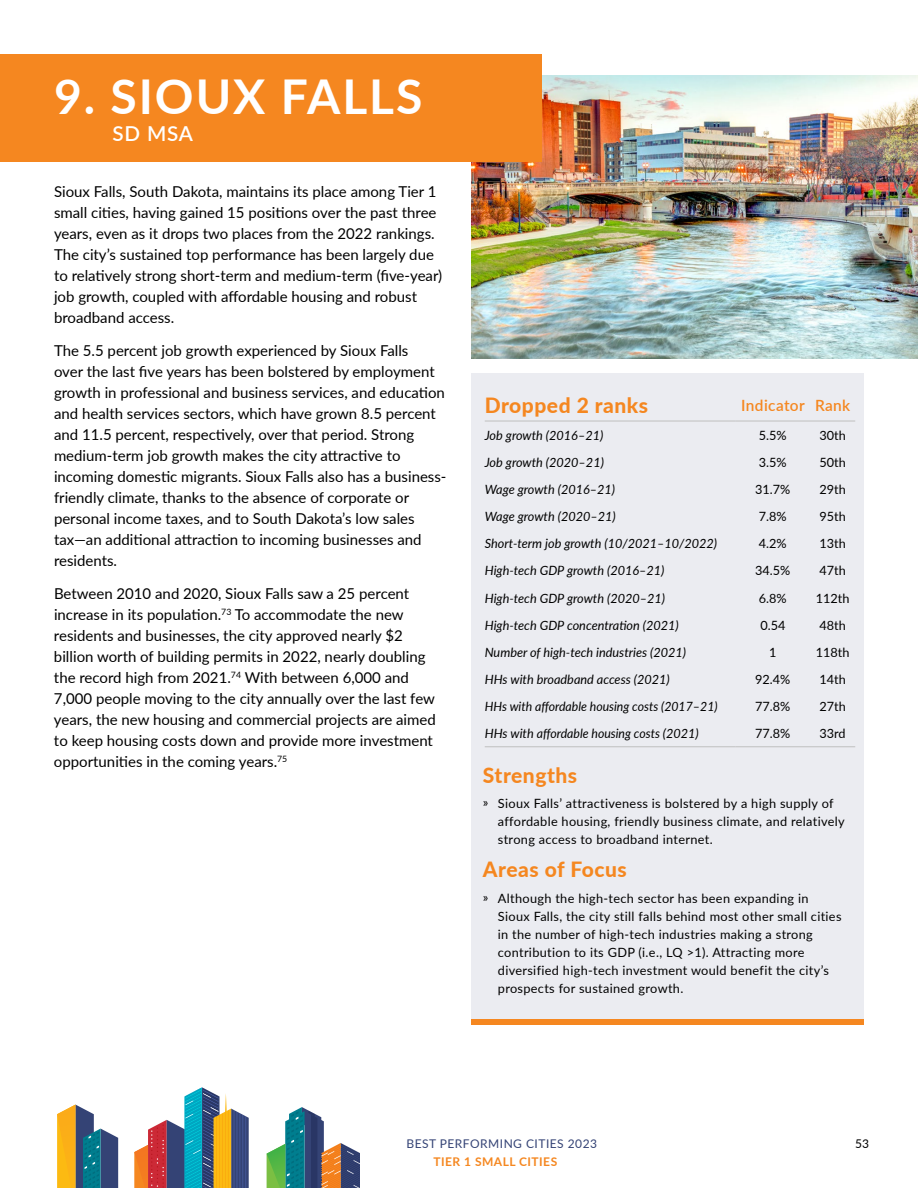
<style>
.page{position:relative;width:918px;height:1188px;background:#fff}
.page>*{position:absolute;margin:0;border:0;box-sizing:border-box;transform-origin:0 0}
.t1{font:700 48px "Lato";letter-spacing:.04em;color:#fff}
.t2{font:800 21px "Lato";letter-spacing:.025em;color:#f58720}
.t3{font:600 20.55px "Lato";color:#fff}
.t4{font:600 15.45px "Lato";letter-spacing:.025em;color:#f58720}
.t5{font:15px/21px "Lato";color:#000}
.t6{font:12.75px/18px "Lato";letter-spacing:.025em;color:#000}
.t7{font:italic 12.75px "Lato";color:#000}
.t8{font:italic 12.75px "Lato";color:#000;scale:.96 1}
.t9{font:12px "Lato";letter-spacing:.04em;color:#344375}
.t10{font:700 12px "Lato";letter-spacing:.04em;color:#f58720}
.t11{font:12px "Lato";color:#000}
</style>
<div class="page">
<svg style="left:134px;top:1087px;width:115px;height:101px"></svg>
<hr style="left:246px;top:1116px;width:1px;height:72px;background:#fff">
<svg style="left:267px;top:1107px;width:93px;height:81px"></svg>
<svg style="left:57px;top:1105px;width:61px;height:83px"></svg>
<img style="left:471px;top:75px;width:447px;height:283px">
<div style="left:0;top:54px;width:542px;height:108px;background:#f58720"></div>
<div style="left:471px;top:374px;width:393px;height:651px;background:#ebecf1"></div>
<hr style="left:485px;top:421px;width:251px;height:1px;background:#bfbfbf">
<hr style="left:736px;top:421px;width:74px;height:1px;background:#bfbfbf">
<hr style="left:810px;top:421px;width:45px;height:1px;background:#bfbfbf">
<hr style="left:485px;top:747px;width:251px;height:1px;background:#bfbfbf">
<hr style="left:736px;top:747px;width:74px;height:1px;background:#bfbfbf">
<hr style="left:810px;top:747px;width:45px;height:1px;background:#bfbfbf">
<div style="left:471px;top:1019px;width:393px;height:6px;background:#f58720"></div>
<h1 class="t1" style="left:54px;top:61px;width:370px">9. SIOUX FALLS</h1>
<h3 class="t3" style="left:112px;top:118px;width:82px">SD MSA</h3>
<p class="t5" style="left:54px;top:180px;width:390px">Sioux Falls, South Dakota, maintains its place among Tier 1 small cities, having gained 15 positions over the past three years, even as it drops two places from the 2022 rankings.<br>The city’s sustained top performance has been largely due to relatively strong short-term and medium-term (five-year) job growth, coupled with affordable housing and robust broadband access.</p>
<p class="t5" style="left:54px;top:339px;width:394px">The 5.5 percent job growth experienced by Sioux Falls<br>over the last five years has been bolstered by employment growth in professional and business services, and education and health services sectors, which have grown 8.5 percent and 11.5 percent, respectively, over that period. Strong medium-term job growth makes the city attractive to incoming domestic migrants. Sioux Falls also has a business&shy;friendly climate, thanks to the absence of corporate or personal income taxes, and to South Dakota’s low sales tax—an additional attraction to incoming businesses and residents.</p>
<p class="t5" style="left:54px;top:582px;width:383px">Between 2010 and 2020, Sioux Falls saw a 25 percent increase in its population.<sup>73</sup> To accommodate the new residents and businesses, the city approved nearly $2 billion worth of building permits in 2022, nearly doubling the record high from 2021.<sup>74</sup> With between 6,000 and 7,000 people moving to the city annually over the last few years, the new housing and commercial projects are aimed to keep housing costs down and provide more investment opportunities in the coming years.<sup>75</sup></p>
<h2 class="t2" style="left:485px;top:390px;width:165px">Dropped 2 ranks</h2>
<p class="t4" style="left:741px;top:394px;width:111px">Indicator Rank</p>
<p class="t7" style="left:485px;top:426px;width:120px">Job growth (2016–21)</p>
<p class="t6" style="left:759px;top:426px;width:29px">5.5%</p>
<p class="t6" style="left:819px;top:426px;width:28px">30th</p>
<p class="t7" style="left:485px;top:453px;width:121px">Job growth (2020–21)</p>
<p class="t6" style="left:759px;top:453px;width:29px">3.5%</p>
<p class="t6" style="left:819px;top:453px;width:28px">50th</p>
<p class="t7" style="left:485px;top:480px;width:132px">Wage growth (2016–21)</p>
<p class="t6" style="left:755px;top:480px;width:37px">31.7%</p>
<p class="t6" style="left:819px;top:480px;width:28px">29th</p>
<p class="t7" style="left:485px;top:507px;width:133px">Wage growth (2020–21)</p>
<p class="t6" style="left:759px;top:507px;width:29px">7.8%</p>
<p class="t6" style="left:819px;top:507px;width:28px">95th</p>
<p class="t7" style="left:485px;top:535px;width:234px">Short-term job growth (10/2021–10/2022)</p>
<p class="t6" style="left:759px;top:534px;width:29px">4.2%</p>
<p class="t6" style="left:819px;top:534px;width:28px">13th</p>
<p class="t7" style="left:485px;top:562px;width:181px">High-tech GDP growth (2016–21)</p>
<p class="t6" style="left:755px;top:561px;width:37px">34.5%</p>
<p class="t6" style="left:819px;top:561px;width:28px">47th</p>
<p class="t7" style="left:485px;top:589px;width:182px">High-tech GDP growth (2020–21)</p>
<p class="t6" style="left:759px;top:588px;width:29px">6.8%</p>
<p class="t6" style="left:816px;top:588px;width:35px">112th</p>
<p class="t7" style="left:485px;top:616px;width:196px">High-tech GDP concentration (2021)</p>
<p class="t6" style="left:760px;top:616px;width:27px">0.54</p>
<p class="t6" style="left:819px;top:616px;width:28px">48th</p>
<p class="t7" style="left:485px;top:643px;width:203px">Number of high-tech industries (2021)</p>
<p class="t6" style="left:769px;top:643px;width:9px">1</p>
<p class="t6" style="left:816px;top:643px;width:35px">118th</p>
<p class="t7" style="left:485px;top:670px;width:187px">HHs with broadband access (2021)</p>
<p class="t6" style="left:755px;top:670px;width:37px">92.4%</p>
<p class="t6" style="left:819px;top:670px;width:28px">14th</p>
<p class="t8" style="left:485px;top:697px;width:244px">HHs with affordable housing costs (2017–21)</p>
<p class="t6" style="left:755px;top:697px;width:37px">77.8%</p>
<p class="t6" style="left:819px;top:697px;width:28px">27th</p>
<p class="t7" style="left:485px;top:725px;width:216px">HHs with affordable housing costs (2021)</p>
<p class="t6" style="left:755px;top:724px;width:37px">77.8%</p>
<p class="t6" style="left:820px;top:724px;width:28px">33rd</p>
<h2 class="t2" style="left:483px;top:759px;width:96px">Strengths</h2>
<p class="t6" style="left:498px;top:794px;width:348px;text-indent:-15px">҉ Sioux Falls’ attractiveness is bolstered by a high supply of affordable housing, friendly business climate, and relatively strong access to broadband internet.</p>
<h2 class="t2" style="left:483px;top:854px;width:145px">Areas of Focus</h2>
<p class="t6" style="left:498px;top:888px;width:345px;text-indent:-15px">҉ Although the high-tech sector has been expanding in Sioux Falls, the city still falls behind most other small cities in the number of high-tech industries making a strong contribution to its GDP (i.e., LQ &gt;1). Attracting more diversified high-tech investment would benefit the city’s prospects for sustained growth.</p>
<p class="t9" style="left:406px;top:1135px;width:192px">BEST PERFORMING CITIES 2023</p>
<p class="t11" style="left:855px;top:1135px;width:15px">53</p>
<p class="t10" style="left:434px;top:1153px;width:125px">TIER 1 SMALL CITIES</p>
</div>
